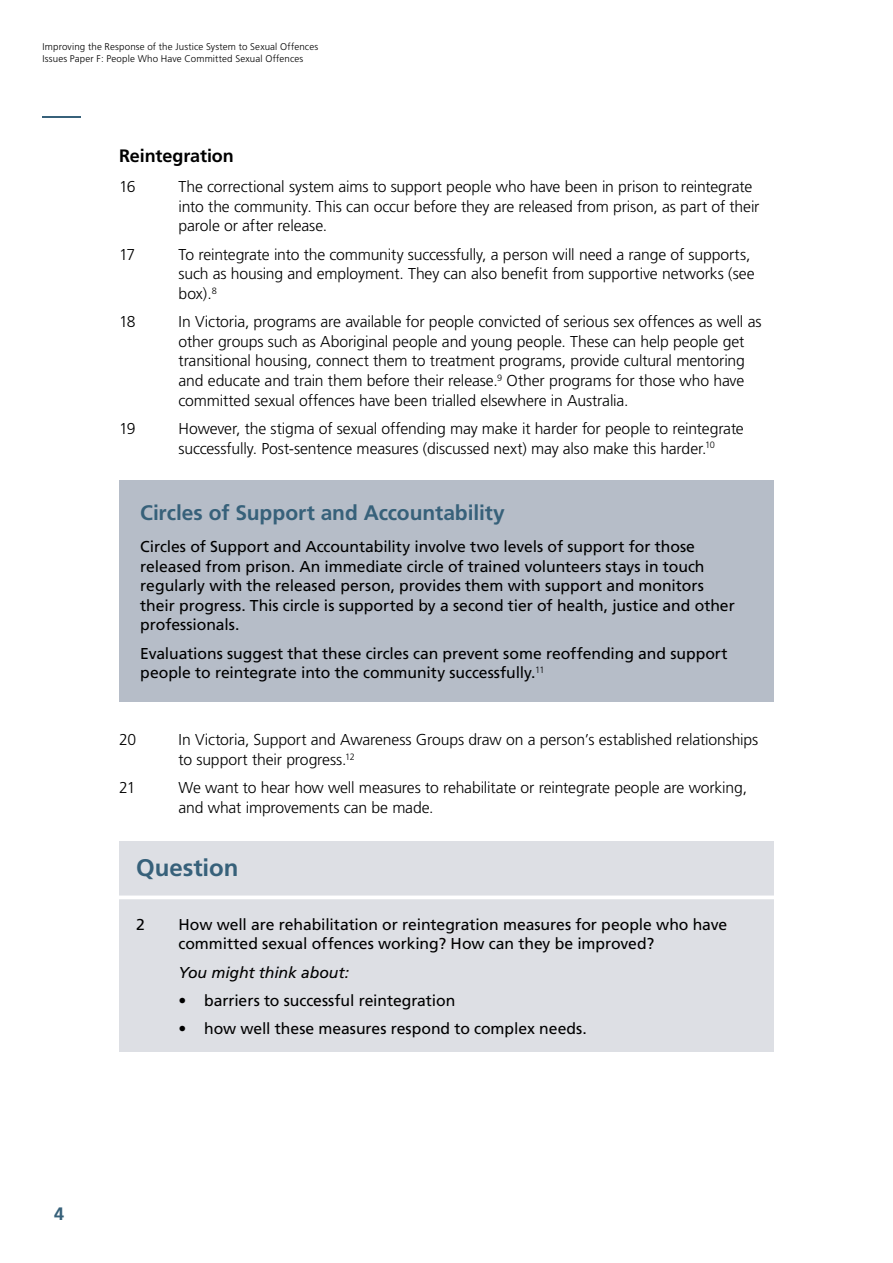
<style>
.page{position:relative;width:893px;height:1263px;background:#fff}
.page>*{position:absolute;margin:0;border:0;box-sizing:border-box;transform-origin:0 0}
._1__Questions_Headin{font:700 24px "Frutiger";letter-spacing:-.005em;color:#37617a}
.HD2{font:700 21px "Frutiger";letter-spacing:-.005em;color:#37617a}
.HD3{font:700 18px "Frutiger";letter-spacing:-.005em;color:#000}
.t1{font:700 18px "Frutiger";color:#37617a}
.t2{font:300 15.75px/19.5px "Frutiger";letter-spacing:-.01em;color:#000}
.Body_Copy{font:15.75px/19.5px "Frutiger";letter-spacing:-.005em;color:#000}
.Question_prompt{font:italic 15.75px "Frutiger CE";letter-spacing:-.01em;color:#000}
.t3{font:300 9.75px/12px "Frutiger";letter-spacing:.015em;color:#000}
</style>
<div class="page">
<hr style="left:43px;top:116px;width:38px;height:2px;background:#37617a">
<div style="left:119px;top:480px;width:655px;height:222px;background:#b6bdc8"></div>
<div style="left:119px;top:841px;width:655px;height:210px;background:#dddfe4"></div>
<svg style="left:119px;top:895px;width:655px;height:4px;fill:#fff"></svg>
<p class="t3" style="left:43px;top:41px;width:277px">Improving the Response of the Justice System to Sexual Offences<br>Issues Paper F: People Who Have Committed Sexual Offences</p>
<h3 class="HD3" style="left:119px;top:145px;width:116px">Reintegration</h3>
<p class="t2" style="left:119px;top:177px;width:18px">16</p>
<p class="t2" style="left:179px;top:177px;width:582px">The correctional system aims to support people who have been in prison to reintegrate into the community. This can occur before they are released from prison, as part of their parole or after release.</p>
<p class="t2" style="left:119px;top:245px;width:18px">17</p>
<p class="t2" style="left:179px;top:245px;width:577px">To reintegrate into the community successfully, a person will need a range of supports, such as housing and employment. They can also benefit from supportive networks (see box).<sup>8</sup></p>
<p class="t2" style="left:119px;top:312px;width:18px">18</p>
<p class="t2" style="left:179px;top:312px;width:584px">In Victoria, programs are available for people convicted of serious sex offences as well as other groups such as Aboriginal people and young people. These can help people get transitional housing, connect them to treatment programs, provide cultural mentoring and educate and train them before their release.<sup>9</sup> Other programs for those who have committed sexual offences have been trialled elsewhere in Australia.</p>
<p class="t2" style="left:119px;top:419px;width:18px">19</p>
<p class="t2" style="left:179px;top:419px;width:567px">However, the stigma of sexual offending may make it harder for people to reintegrate successfully. Post-sentence measures (discussed next) may also make this harder.<sup>10</sup></p>
<h2 class="HD2" style="left:140px;top:500px;width:366px">Circles of Support and Accountability</h2>
<p class="Body_Copy" style="left:140px;top:537px;width:596px">Circles of Support and Accountability involve two levels of support for those released from prison. An immediate circle of trained volunteers stays in touch regularly with the released person, provides them with support and monitors their progress. This circle is supported by a second tier of health, justice and other professionals.</p>
<p class="Body_Copy" style="left:140px;top:644px;width:589px">Evaluations suggest that these circles can prevent some reoffending and support people to reintegrate into the community successfully.<sup>11</sup></p>
<p class="t2" style="left:119px;top:730px;width:19px">20</p>
<p class="t2" style="left:179px;top:730px;width:581px">In Victoria, Support and Awareness Groups draw on a person’s established relationships to support their progress.<sup>12</sup></p>
<p class="t2" style="left:119px;top:778px;width:18px">21</p>
<p class="t2" style="left:179px;top:778px;width:570px">We want to hear how well measures to rehabilitate or reintegrate people are working, and what improvements can be made.</p>
<p class="t1" style="left:54px;top:1203px;width:12px">4</p>
<p class="_1__Questions_Headin" style="left:136px;top:854px;width:104px">Question</p>
<p class="Body_Copy" style="left:136px;top:915px;width:10px">2</p>
<p class="Body_Copy" style="left:179px;top:915px;width:550px">How well are rehabilitation or reintegration measures for people who have committed sexual offences working? How can they be improved?</p>
<p class="Question_prompt" style="left:179px;top:963px;width:172px">You might think about:</p>
<p class="Body_Copy" style="left:179px;top:991px;width:278px">• barriers to successful reintegration</p>
<p class="Body_Copy" style="left:179px;top:1019px;width:410px">• how well these measures respond to complex needs.</p>
</div>
